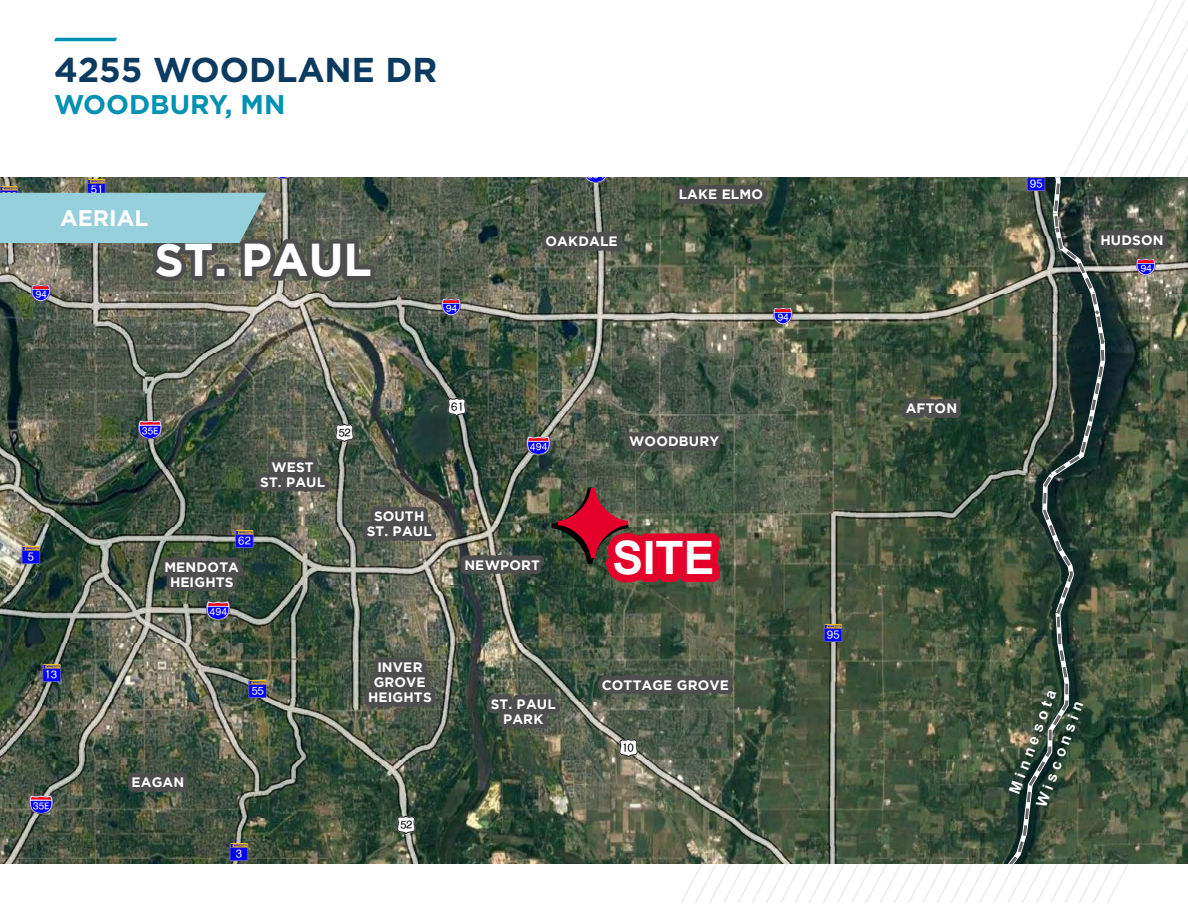
<style>
.page{position:relative;width:1188px;height:918px;background:#fff}
.page>*{position:absolute;margin:0;border:0;box-sizing:border-box;transform-origin:0 0}
.t1{font:700 46.05px "Gotham";letter-spacing:.005em;color:#fff}
.t2{font:700 46.05px "Arial";color:#fff}
.t3{font:700 34.5px "Gotham";color:#0c3b61}
.t4{font:700 27px "Gotham";color:#0091b3}
.t5{font:26.1px "Ddvmn 10 b";color:#f00}
.t6{font:26.1px "Ddvmn 10 b";color:#00f}
.t7{font:26.1px "Ddvmn 10 b";color:#fff}
.t8{font:26.1px "Ddvmn 11 b";color:#00f}
.t9{font:700 22.5px "Gotham";color:#fff}
.t10{font:700 15.15px/29.7px "Arial";color:#fff}
.t11{font:700 13.65px/15.1px "Gotham";letter-spacing:.01em;color:#fff;text-align:center}
.s1{color:#fff}
.s2{color:#ffcd00}
.s3{color:#00f}
.s4{color:#000}
</style>
<div class="page">
<svg style="left:54px;top:38px;width:63px;height:3px"></svg>
<svg style="left:681px;top:0;width:507px;height:903px"></svg>
<img style="left:0;top:177px;width:1188px;height:687px">
<svg style="left:0;top:193px;width:380px;height:95px;background:#748b88"></svg>
<img style="left:456px;top:486px;width:272px;height:112px">
<h2 class="t3" style="left:54px;top:47px;width:385px">4255 WOODLANE DR</h2>
<h3 class="t4" style="left:54px;top:87px;width:233px">WOODBURY, MN</h3>
<h3 class="t8" style="left:-1px;top:180px;width:24px">?<span class="s1">Ñ</span><span class="s2">A</span>@</h3>
<h3 class="t5" style="left:32px;top:279px;width:21px">!<span class="s3">"</span><span class="s1">B</span><span class="s4">$</span></h3>
<h3 class="t5" style="left:271px;top:155px;width:27px">%<span class="s3">&amp;</span><span class="s1">C</span><span class="s4">(</span></h3>
<h3 class="t5" style="left:584px;top:159px;width:27px">%<span class="s3">&amp;</span><span class="s1">H</span><span class="s4">(</span></h3>
<h3 class="t6" style="left:87px;top:172px;width:24px">?<span class="s1">Ö</span><span class="s2">A</span>@</h3>
<h3 class="t6" style="left:1027px;top:167px;width:24px">?<span class="s1">Ö</span><span class="s2">A</span>@</h3>
<p class="t11" style="left:679px;top:186px;width:86px">LAKE ELMO</p>
<h3 class="t9" style="left:60px;top:203px;width:90px">AERIAL</h3>
<h1 class="t1" style="left:154px;top:233px;width:219px">ST. PAUL</h1>
<h3 class="t5" style="left:442px;top:293px;width:21px">!<span class="s3">"</span><span class="s1">B</span><span class="s4">$</span></h3>
<p class="t11" style="left:546px;top:233px;width:74px">OAKDALE</p>
<h3 class="t5" style="left:774px;top:302px;width:21px">!<span class="s3">"</span><span class="s1">B</span><span class="s4">$</span></h3>
<p class="t11" style="left:1101px;top:232px;width:65px">HUDSON</p>
<h3 class="t5" style="left:1137px;top:253px;width:21px">!<span class="s3">"</span><span class="s1">B</span><span class="s4">$</span></h3>
<h3 class="t6" style="left:22px;top:539px;width:24px">?<span class="s1">©</span><span class="s2">A</span>@</h3>
<h3 class="t6" style="left:43px;top:658px;width:24px">?<span class="s1">±</span><span class="s2">A</span>@</h3>
<h3 class="t5" style="left:30px;top:789px;width:27px">%<span class="s3">&amp;</span><span class="s1">C</span><span class="s4">(</span></h3>
<h3 class="t5" style="left:139px;top:415px;width:27px">%<span class="s3">&amp;</span><span class="s1">C</span><span class="s4">(</span></h3>
<p class="t11" style="left:260px;top:459px;width:67px">WEST<br>ST. PAUL</p>
<h3 class="t7" style="left:336px;top:418px;width:20px">)<span class="s4">P</span></h3>
<h3 class="t6" style="left:235px;top:524px;width:24px">?<span class="s1">Þ</span><span class="s2">A</span>@</h3>
<p class="t11" style="left:165px;top:559px;width:76px">MENDOTA<br>HEIGHTS</p>
<h3 class="t5" style="left:207px;top:595px;width:27px">%<span class="s3">&amp;</span><span class="s1">F</span><span class="s4">(</span></h3>
<p class="t11" style="left:367px;top:508px;width:67px">SOUTH<br>ST. PAUL</p>
<h3 class="t7" style="left:448px;top:392px;width:20px">)<span class="s4">S</span></h3>
<h3 class="t5" style="left:527px;top:431px;width:27px">%<span class="s3">&amp;</span><span class="s1">F</span><span class="s4">(</span></h3>
<p class="t11" style="left:464px;top:557px;width:77px">NEWPORT</p>
<h3 class="t6" style="left:249px;top:674px;width:24px">?<span class="s1">Ø</span><span class="s2">A</span>@</h3>
<p class="t11" style="left:368px;top:659px;width:65px">INVER<br>GROVE<br>HEIGHTS</p>
<p class="t11" style="left:491px;top:696px;width:67px">ST. PAUL<br>PARK</p>
<p class="t11" style="left:132px;top:775px;width:54px">EAGAN</p>
<h3 class="t6" style="left:230px;top:837px;width:24px">?<span class="s1">§</span><span class="s2">A</span>@</h3>
<h3 class="t7" style="left:397px;top:810px;width:20px">)<span class="s4">P</span></h3>
<p class="t11" style="left:629px;top:434px;width:92px">WOODBURY</p>
<h1 class="t2" style="left:612px;top:526px;width:104px">SITE</h1>
<p class="t11" style="left:602px;top:677px;width:129px">COTTAGE GROVE</p>
<h3 class="t7" style="left:619px;top:732px;width:20px">)<span class="s4">M</span></h3>
<p class="t11" style="left:906px;top:400px;width:53px">AFTON</p>
<h3 class="t6" style="left:824px;top:618px;width:24px">?<span class="s1">Ö</span><span class="s2">A</span>@</h3>
<p class="t10" style="left:999px;top:791px;width:115px;rotate:-70deg">Minnesota<br>Wisconsin</p>
</div>
